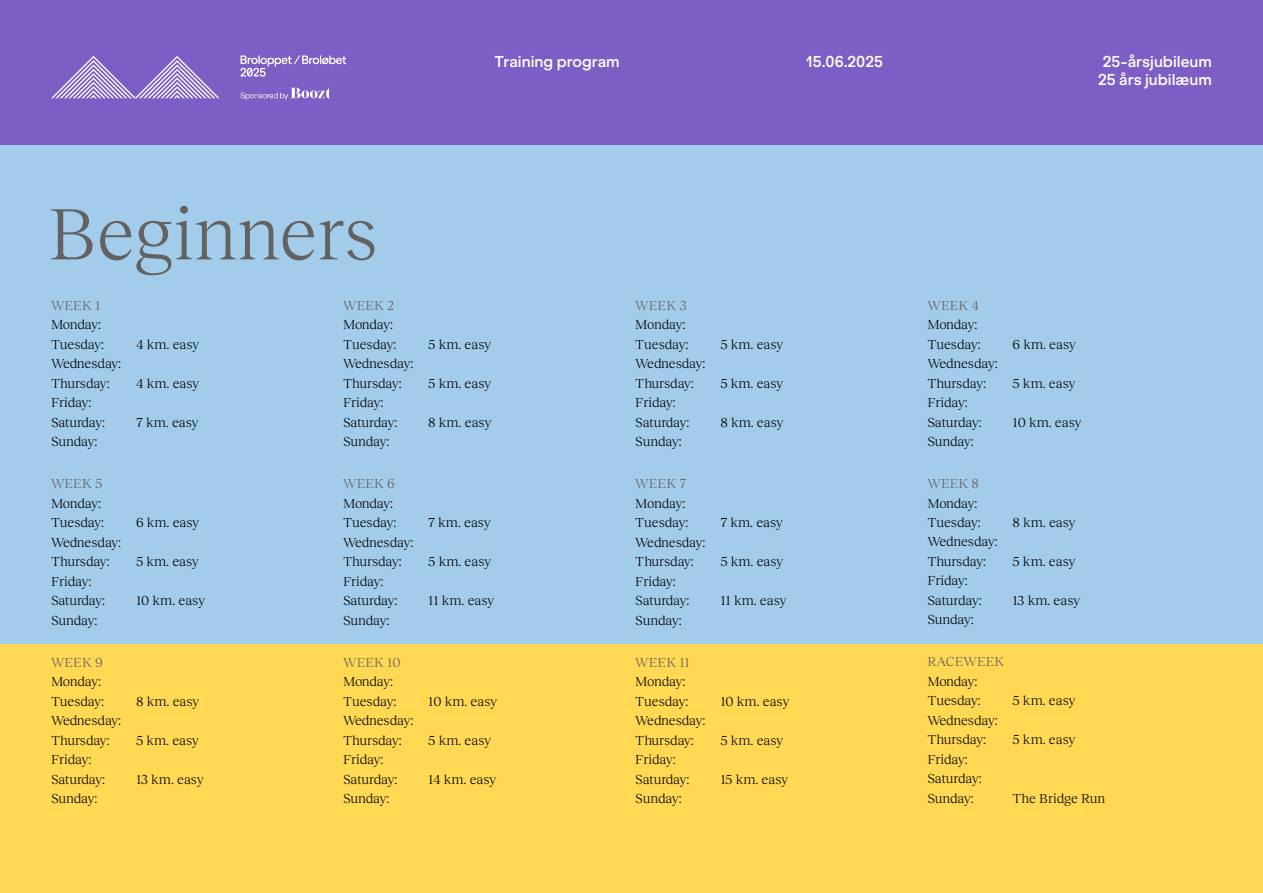
<style>
.page{position:relative;width:1263px;height:893px;background:#fff}
.page>*{position:absolute;margin:0;border:0;box-sizing:border-box;transform-origin:0 0}
.t1{font:75px "Reckless Neue";letter-spacing:-.005em;color:#626262}
.t2{font:600 15px/18px "ES Klarheit Grotesk";color:#fff;text-align:center}
.t3{font:13.5px/19.5px "Reckless Neue";letter-spacing:-.01em;color:#000}
.t4{font:13.5px "Reckless Neue";color:#626262}
</style>
<div class="page">
<div style="left:0;top:128px;width:1263px;height:522px;background:#a3cceb"></div>
<div style="left:0;top:0;width:1263px;height:145px;background:#7d5ec4"></div>
<div style="left:0;top:644px;width:1263px;height:249px;background:#ffd954"></div>
<svg style="left:51px;top:56px;width:168px;height:42px"></svg>
<svg style="left:240px;top:88px;width:90px;height:12px"></svg>
<svg style="left:240px;top:55px;width:106px;height:22px"></svg>
<p class="t2" style="left:495px;top:51px;width:127px">Training program</p>
<p class="t2" style="left:806px;top:51px;width:78px">15.06.2025</p>
<p class="t2" style="left:1098px;top:51px;width:115px">25-årsjubileum<br>25 års jubilæum</p>
<h1 class="t1" style="left:48px;top:181px;width:331px">Beginners</h1>
<p class="t4" style="left:51px;top:296px;width:51px">WEEK 1</p>
<p class="t3" style="left:51px;top:314px;width:55px">Monday:<br>Tuesday:</p>
<p class="t3" style="left:136px;top:334px;width:65px">4 km. easy</p>
<p class="t4" style="left:343px;top:296px;width:53px">WEEK 2</p>
<p class="t3" style="left:343px;top:314px;width:55px">Monday:<br>Tuesday:</p>
<p class="t3" style="left:428px;top:333px;width:64px">5 km. easy</p>
<p class="t4" style="left:635px;top:296px;width:53px">WEEK 3</p>
<p class="t3" style="left:635px;top:314px;width:55px">Monday:<br>Tuesday:</p>
<p class="t3" style="left:720px;top:333px;width:64px">5 km. easy</p>
<p class="t4" style="left:927px;top:295px;width:53px">WEEK 4</p>
<p class="t3" style="left:927px;top:314px;width:55px">Monday:<br>Tuesday:</p>
<p class="t3" style="left:1012px;top:333px;width:65px">6 km. easy</p>
<p class="t3" style="left:51px;top:353px;width:72px">Wednesday:<br>Thursday:</p>
<p class="t3" style="left:136px;top:373px;width:65px">4 km. easy</p>
<p class="t3" style="left:343px;top:353px;width:72px">Wednesday:<br>Thursday:</p>
<p class="t3" style="left:428px;top:372px;width:64px">5 km. easy</p>
<p class="t3" style="left:635px;top:353px;width:72px">Wednesday:<br>Thursday:</p>
<p class="t3" style="left:720px;top:372px;width:64px">5 km. easy</p>
<p class="t3" style="left:927px;top:353px;width:72px">Wednesday:<br>Thursday:</p>
<p class="t3" style="left:1012px;top:372px;width:64px">5 km. easy</p>
<p class="t3" style="left:51px;top:392px;width:56px">Friday:<br>Saturday:</p>
<p class="t3" style="left:136px;top:412px;width:64px">7 km. easy</p>
<p class="t3" style="left:343px;top:392px;width:56px">Friday:<br>Saturday:</p>
<p class="t3" style="left:428px;top:411px;width:65px">8 km. easy</p>
<p class="t3" style="left:635px;top:392px;width:56px">Friday:<br>Saturday:</p>
<p class="t3" style="left:720px;top:411px;width:65px">8 km. easy</p>
<p class="t3" style="left:927px;top:392px;width:56px">Friday:<br>Saturday:</p>
<p class="t3" style="left:1012px;top:411px;width:70px">10 km. easy</p>
<p class="t3" style="left:51px;top:431px;width:48px">Sunday:</p>
<p class="t4" style="left:51px;top:474px;width:53px">WEEK 5</p>
<p class="t3" style="left:51px;top:493px;width:55px">Monday:<br>Tuesday:</p>
<p class="t3" style="left:136px;top:512px;width:65px">6 km. easy</p>
<p class="t3" style="left:343px;top:431px;width:48px">Sunday:</p>
<p class="t4" style="left:343px;top:474px;width:53px">WEEK 6</p>
<p class="t3" style="left:343px;top:492px;width:55px">Monday:<br>Tuesday:</p>
<p class="t3" style="left:428px;top:512px;width:64px">7 km. easy</p>
<p class="t3" style="left:635px;top:431px;width:48px">Sunday:</p>
<p class="t4" style="left:635px;top:474px;width:52px">WEEK 7</p>
<p class="t3" style="left:635px;top:492px;width:55px">Monday:<br>Tuesday:</p>
<p class="t3" style="left:720px;top:512px;width:64px">7 km. easy</p>
<p class="t3" style="left:927px;top:431px;width:48px">Sunday:</p>
<p class="t4" style="left:927px;top:474px;width:53px">WEEK 8</p>
<p class="t3" style="left:927px;top:492px;width:55px">Monday:<br>Tuesday:</p>
<p class="t3" style="left:1012px;top:512px;width:65px">8 km. easy</p>
<p class="t3" style="left:51px;top:532px;width:72px">Wednesday:<br>Thursday:</p>
<p class="t3" style="left:136px;top:551px;width:64px">5 km. easy</p>
<p class="t3" style="left:343px;top:531px;width:72px">Wednesday:<br>Thursday:</p>
<p class="t3" style="left:428px;top:551px;width:64px">5 km. easy</p>
<p class="t3" style="left:635px;top:531px;width:72px">Wednesday:<br>Thursday:</p>
<p class="t3" style="left:720px;top:551px;width:64px">5 km. easy</p>
<p class="t3" style="left:927px;top:531px;width:72px">Wednesday:<br>Thursday:</p>
<p class="t3" style="left:1012px;top:551px;width:64px">5 km. easy</p>
<p class="t3" style="left:51px;top:571px;width:56px">Friday:<br>Saturday:</p>
<p class="t3" style="left:136px;top:590px;width:70px">10 km. easy</p>
<p class="t3" style="left:343px;top:570px;width:56px">Friday:<br>Saturday:</p>
<p class="t3" style="left:428px;top:590px;width:68px">11 km. easy</p>
<p class="t3" style="left:635px;top:570px;width:56px">Friday:<br>Saturday:</p>
<p class="t3" style="left:720px;top:590px;width:68px">11 km. easy</p>
<p class="t3" style="left:927px;top:570px;width:56px">Friday:<br>Saturday:</p>
<p class="t3" style="left:1012px;top:590px;width:69px">13 km. easy</p>
<p class="t3" style="left:51px;top:610px;width:48px">Sunday:</p>
<p class="t4" style="left:51px;top:653px;width:53px">WEEK 9</p>
<p class="t3" style="left:51px;top:671px;width:55px">Monday:<br>Tuesday:</p>
<p class="t3" style="left:136px;top:691px;width:65px">8 km. easy</p>
<p class="t3" style="left:343px;top:609px;width:48px">Sunday:</p>
<p class="t4" style="left:343px;top:653px;width:59px">WEEK 10</p>
<p class="t3" style="left:343px;top:671px;width:55px">Monday:<br>Tuesday:</p>
<p class="t3" style="left:428px;top:690px;width:70px">10 km. easy</p>
<p class="t3" style="left:635px;top:609px;width:48px">Sunday:</p>
<p class="t4" style="left:635px;top:653px;width:56px">WEEK 11</p>
<p class="t3" style="left:635px;top:671px;width:55px">Monday:<br>Tuesday:</p>
<p class="t3" style="left:720px;top:690px;width:70px">10 km. easy</p>
<p class="t3" style="left:927px;top:609px;width:48px">Sunday:</p>
<p class="t4" style="left:927px;top:652px;width:78px">RACEWEEK</p>
<p class="t3" style="left:927px;top:671px;width:55px">Monday:<br>Tuesday:</p>
<p class="t3" style="left:1012px;top:690px;width:64px">5 km. easy</p>
<p class="t3" style="left:51px;top:710px;width:72px">Wednesday:<br>Thursday:</p>
<p class="t3" style="left:136px;top:729px;width:64px">5 km. easy</p>
<p class="t3" style="left:343px;top:710px;width:72px">Wednesday:<br>Thursday:</p>
<p class="t3" style="left:428px;top:729px;width:64px">5 km. easy</p>
<p class="t3" style="left:635px;top:710px;width:72px">Wednesday:<br>Thursday:</p>
<p class="t3" style="left:720px;top:729px;width:64px">5 km. easy</p>
<p class="t3" style="left:927px;top:710px;width:72px">Wednesday:<br>Thursday:</p>
<p class="t3" style="left:1012px;top:729px;width:64px">5 km. easy</p>
<p class="t3" style="left:51px;top:749px;width:56px">Friday:<br>Saturday:</p>
<p class="t3" style="left:51px;top:788px;width:48px">Sunday:</p>
<p class="t3" style="left:136px;top:768px;width:69px">13 km. easy</p>
<p class="t3" style="left:343px;top:749px;width:56px">Friday:<br>Saturday:</p>
<p class="t3" style="left:343px;top:788px;width:48px">Sunday:</p>
<p class="t3" style="left:428px;top:768px;width:70px">14 km. easy</p>
<p class="t3" style="left:635px;top:749px;width:56px">Friday:<br>Saturday:</p>
<p class="t3" style="left:635px;top:788px;width:48px">Sunday:</p>
<p class="t3" style="left:720px;top:768px;width:69px">15 km. easy</p>
<p class="t3" style="left:927px;top:749px;width:56px">Friday:<br>Saturday:<br>Sunday:</p>
<p class="t3" style="left:1012px;top:788px;width:94px">The Bridge Run</p>
</div>
